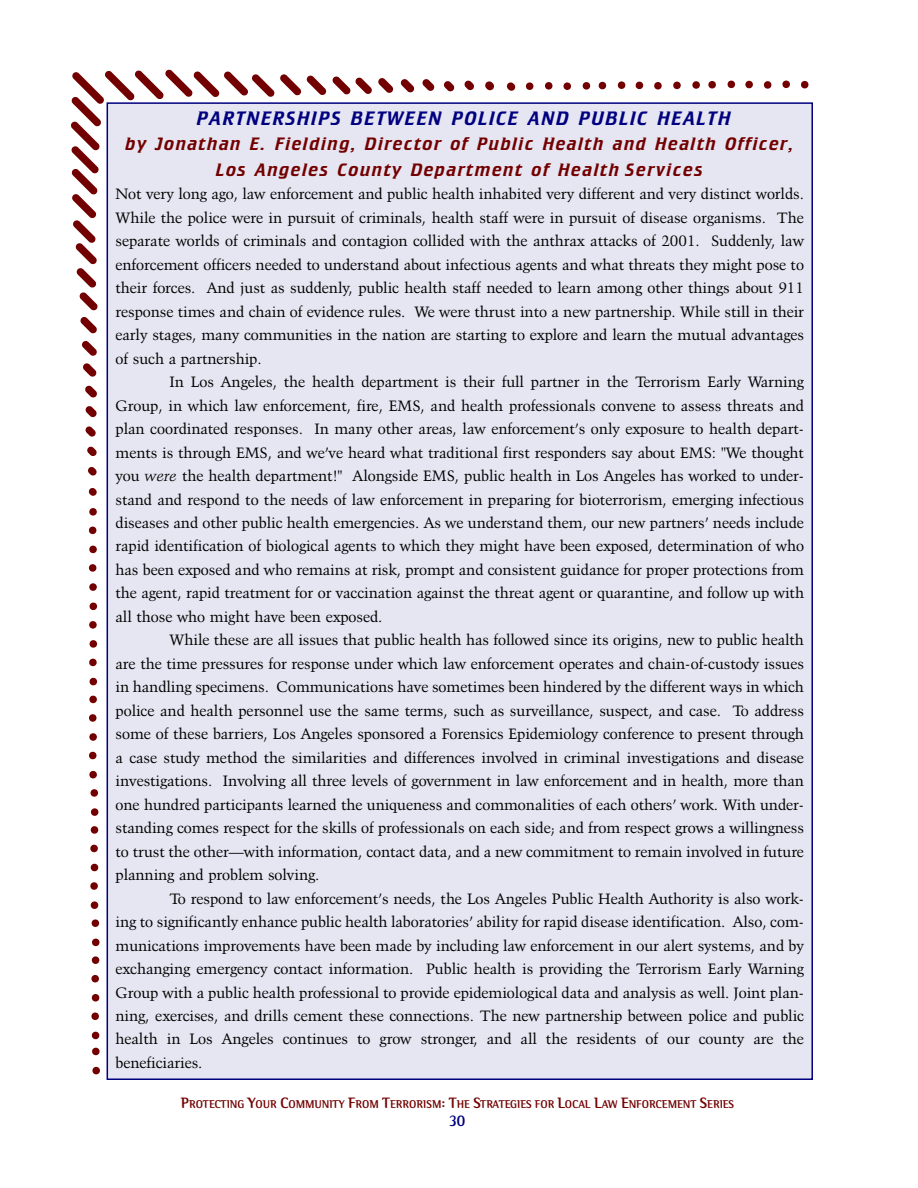
<style>
.page{position:relative;width:918px;height:1188px;background:#fff}
.page>*{position:absolute;margin:0;border:0;box-sizing:border-box;transform-origin:0 0}
.t1{font:italic 19.5px "Crillee BT";letter-spacing:.085em;color:#000080}
.t2{font:italic 18px/25.5px "Crillee BT";letter-spacing:.085em;color:#730000;text-align:center}
.t3{font:15px/23.4px "Kuenstler 480 BT";color:#000;text-align:justify}
.t4{font:700 15px "Binary ITC";color:#000080}
.t5{font:700 11.25px "Binary ITC";color:#730000}
.s1{font-style:italic}
.s2{font-size:15px}
</style>
<div class="page">
<div style="left:107px;top:103px;width:705px;height:976px;background:#e6e6f2"></div>
<svg style="left:80px;top:317px;width:17px;height:17px"></svg>
<svg style="left:82px;top:341px;width:15px;height:15px"></svg>
<svg style="left:83px;top:363px;width:14px;height:14px"></svg>
<svg style="left:85px;top:385px;width:12px;height:13px"></svg>
<svg style="left:85px;top:406px;width:12px;height:11px"></svg>
<svg style="left:85px;top:426px;width:11px;height:11px"></svg>
<svg style="left:87px;top:446px;width:10px;height:10px"></svg>
<svg style="left:88px;top:467px;width:9px;height:9px"></svg>
<svg style="left:88px;top:488px;width:9px;height:8px"></svg>
<svg style="left:89px;top:583px;width:8px;height:8px"></svg>
<svg style="left:89px;top:564px;width:8px;height:8px"></svg>
<svg style="left:89px;top:545px;width:8px;height:9px"></svg>
<svg style="left:89px;top:526px;width:8px;height:8px"></svg>
<svg style="left:89px;top:508px;width:8px;height:8px"></svg>
<svg style="left:89px;top:677px;width:8px;height:9px"></svg>
<svg style="left:89px;top:658px;width:8px;height:9px"></svg>
<svg style="left:89px;top:640px;width:8px;height:8px"></svg>
<svg style="left:89px;top:621px;width:8px;height:8px"></svg>
<svg style="left:89px;top:602px;width:8px;height:8px"></svg>
<svg style="left:89px;top:771px;width:8px;height:8px"></svg>
<svg style="left:89px;top:751px;width:8px;height:9px"></svg>
<svg style="left:89px;top:733px;width:8px;height:8px"></svg>
<svg style="left:89px;top:714px;width:8px;height:8px"></svg>
<svg style="left:89px;top:695px;width:8px;height:9px"></svg>
<svg style="left:91px;top:808px;width:8px;height:8px"></svg>
<svg style="left:90px;top:789px;width:8px;height:8px"></svg>
<svg style="left:90px;top:901px;width:9px;height:8px"></svg>
<svg style="left:90px;top:882px;width:8px;height:8px"></svg>
<svg style="left:90px;top:863px;width:9px;height:9px"></svg>
<svg style="left:90px;top:844px;width:8px;height:9px"></svg>
<svg style="left:90px;top:826px;width:9px;height:8px"></svg>
<svg style="left:92px;top:938px;width:8px;height:9px"></svg>
<svg style="left:91px;top:919px;width:9px;height:8px"></svg>
<svg style="left:91px;top:1031px;width:9px;height:9px"></svg>
<svg style="left:91px;top:1012px;width:8px;height:8px"></svg>
<svg style="left:91px;top:994px;width:9px;height:8px"></svg>
<svg style="left:91px;top:975px;width:8px;height:8px"></svg>
<svg style="left:91px;top:956px;width:9px;height:8px"></svg>
<svg style="left:92px;top:1066px;width:8px;height:9px"></svg>
<svg style="left:92px;top:1047px;width:8px;height:9px"></svg>
<svg style="left:582px;top:82px;width:9px;height:8px"></svg>
<svg style="left:563px;top:82px;width:8px;height:8px"></svg>
<svg style="left:545px;top:82px;width:8px;height:8px"></svg>
<svg style="left:526px;top:82px;width:8px;height:8px"></svg>
<svg style="left:617px;top:81px;width:9px;height:8px"></svg>
<svg style="left:598px;top:81px;width:9px;height:9px"></svg>
<svg style="left:654px;top:82px;width:8px;height:8px"></svg>
<svg style="left:635px;top:81px;width:9px;height:9px"></svg>
<svg style="left:692px;top:81px;width:8px;height:8px"></svg>
<svg style="left:673px;top:81px;width:8px;height:9px"></svg>
<svg style="left:727px;top:80px;width:8px;height:9px"></svg>
<svg style="left:708px;top:81px;width:8px;height:8px"></svg>
<svg style="left:764px;top:81px;width:8px;height:8px"></svg>
<svg style="left:745px;top:80px;width:8px;height:9px"></svg>
<svg style="left:801px;top:81px;width:8px;height:8px"></svg>
<svg style="left:782px;top:80px;width:8px;height:8px"></svg>
<svg style="left:71px;top:69px;width:301px;height:242px"></svg>
<svg style="left:378px;top:78px;width:15px;height:15px"></svg>
<svg style="left:400px;top:79px;width:15px;height:14px"></svg>
<svg style="left:422px;top:79px;width:13px;height:12px"></svg>
<svg style="left:444px;top:81px;width:11px;height:11px"></svg>
<svg style="left:464px;top:80px;width:10px;height:10px"></svg>
<svg style="left:485px;top:81px;width:9px;height:10px"></svg>
<svg style="left:507px;top:82px;width:9px;height:9px"></svg>
<h1 class="t1" style="left:197px;top:111px;width:535px">PARTNERSHIPS BETWEEN POLICE AND PUBLIC HEALTH</h1>
<p class="t2" style="left:126px;top:133px;width:669px">by Jonathan E. Fielding, Director of Public Health and Health Officer,<br>Los Angeles County Department of Health Services</p>
<p class="t3" style="left:116px;top:184px;width:690px">Not very long ago, law enforcement and public health inhabited very different and very distinct worlds.<br>While the police were in pursuit of criminals, health staff were in pursuit of disease organisms. The separate worlds of criminals and contagion collided with the anthrax attacks of 2001. Suddenly, law enforcement officers needed to understand about infectious agents and what threats they might pose to their forces. And just as suddenly, public health staff needed to learn among other things about 911 response times and chain of evidence rules. We were thrust into a new partnership. While still in their early stages, many communities in the nation are starting to explore and learn the mutual advantages of such a partnership.</p>
<p class="t3" style="left:116px;top:372px;width:690px;text-indent:54px">In Los Angeles, the health department is their full partner in the Terrorism Early Warning Group, in which law enforcement, fire, EMS, and health professionals convene to assess threats and plan coordinated responses. In many other areas, law enforcement’s only exposure to health depart&shy;ments is through EMS, and we’ve heard what traditional first responders say about EMS: "We thought you <span class="s1">were</span> the health department!" Alongside EMS, public health in Los Angeles has worked to under&shy;stand and respond to the needs of law enforcement in preparing for bioterrorism, emerging infectious diseases and other public health emergencies. As we understand them, our new partners’ needs include rapid identification of biological agents to which they might have been exposed, determination of who has been exposed and who remains at risk, prompt and consistent guidance for proper protections from the agent, rapid treatment for or vaccination against the threat agent or quarantine, and follow up with all those who might have been exposed.</p>
<p class="t3" style="left:116px;top:630px;width:690px;text-indent:54px">While these are all issues that public health has followed since its origins, new to public health are the time pressures for response under which law enforcement operates and chain-of-custody issues in handling specimens. Communications have sometimes been hindered by the different ways in which police and health personnel use the same terms, such as surveillance, suspect, and case. To address some of these barriers, Los Angeles sponsored a Forensics Epidemiology conference to present through a case study method the similarities and differences involved in criminal investigations and disease investigations. Involving all three levels of government in law enforcement and in health, more than one hundred participants learned the uniqueness and commonalities of each others’ work. With under&shy;standing comes respect for the skills of professionals on each side; and from respect grows a willingness to trust the other—with information, contact data, and a new commitment to remain involved in future planning and problem solving.</p>
<p class="t3" style="left:116px;top:888px;width:690px;text-indent:54px">To respond to law enforcement’s needs, the Los Angeles Public Health Authority is also work&shy;ing to significantly enhance public health laboratories’ ability for rapid disease identification. Also, com&shy;munications improvements have been made by including law enforcement in our alert systems, and by exchanging emergency contact information. Public health is providing the Terrorism Early Warning Group with a public health professional to provide epidemiological data and analysis as well. Joint plan&shy;ning, exercises, and drills cement these connections. The new partnership between police and public health in Los Angeles continues to grow stronger, and all the residents of our county are the beneficiaries.</p>
<p class="t5" style="left:181px;top:1100px;width:555px"><span class="s2">P</span>ROTECTING <span class="s2">Y</span>OUR <span class="s2">C</span>OMMUNITY <span class="s2">F</span>ROM <span class="s2">T</span>ERRORISM<span class="s2">: T</span>HE <span class="s2">S</span>TRATEGIES FOR <span class="s2">L</span>OCAL <span class="s2">L</span>AW <span class="s2">E</span>NFORCEMENT <span class="s2">S</span>ERIES</p>
<p class="t4" style="left:449px;top:1116px;width:18px">30</p>
</div>
